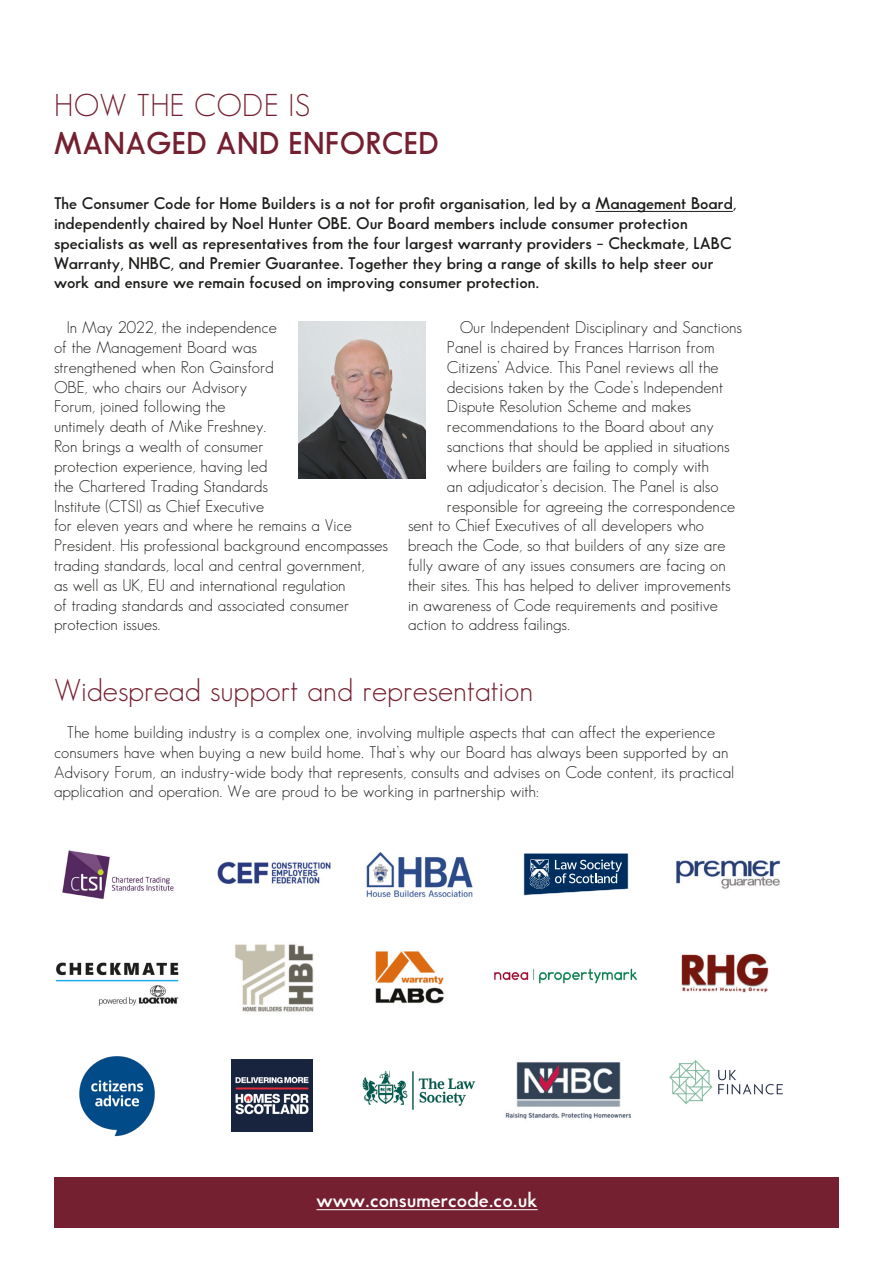
<style>
.page{position:relative;width:893px;height:1263px;background:#fff}
.page>*{position:absolute;margin:0;border:0;box-sizing:border-box;transform-origin:0 0}
.header_2_light{font:30.9px "Sans Serif FLF";color:#752031}
.header_1_bold{font:600 30.9px "Sans Serif FLF";letter-spacing:.015em;color:#752031}
.t1{font:600 20.55px "Sans Serif FLF";color:#fff}
.body_text{font:16.5px/19.8px "Sans Serif FLF";color:#1d1d1b}
.standfirst{font:600 16.5px/19.8px "Sans Serif FLF";color:#1d1d1b}
</style>
<div class="page">
<hr style="left:595px;top:211px;width:138px;height:1px;background:#1d1d1b">
<img style="left:298px;top:321px;width:128px;height:157px">
<img style="left:676px;top:860px;width:105px;height:29px">
<img style="left:505px;top:1062px;width:125px;height:58px">
<img style="left:235px;top:944px;width:79px;height:68px">
<img style="left:231px;top:1059px;width:82px;height:73px">
<img style="left:55px;top:962px;width:124px;height:44px">
<img style="left:669px;top:1060px;width:114px;height:44px">
<img style="left:681px;top:953px;width:88px;height:40px">
<img style="left:375px;top:951px;width:69px;height:53px">
<img style="left:366px;top:852px;width:107px;height:45px">
<img style="left:62px;top:850px;width:112px;height:49px">
<img style="left:79px;top:1056px;width:76px;height:81px">
<img style="left:217px;top:861px;width:114px;height:23px">
<img style="left:362px;top:1070px;width:114px;height:40px">
<svg style="left:524px;top:853px;width:104px;height:42px;background:#3b5e83"></svg>
<img style="left:494px;top:968px;width:143px;height:16px">
<div style="left:54px;top:1177px;width:785px;height:50px;background:#752031"></div>
<hr style="left:317px;top:1209px;width:221px;height:1px;background:#fff">
<p class="header_2_light" style="left:54px;top:89px;width:257px">HOW THE CODE IS</p>
<p class="header_1_bold" style="left:54px;top:125px;width:386px">MANAGED AND ENFORCED</p>
<p class="standfirst" style="left:54px;top:193px;width:684px">The Consumer Code for Home Builders is a not for profit organisation, led by a Management Board, independently chaired by Noel Hunter OBE. Our Board members include consumer protection specialists as well as representatives from the four largest warranty providers – Checkmate, LABC Warranty, NHBC, and Premier Guarantee. Together they bring a range of skills to help steer our work and ensure we remain focused on improving consumer protection.</p>
<p class="body_text" style="left:54px;top:317px;width:336px;text-indent:13px">In May 2022, the independence<br>of the Management Board was<br>strengthened when Ron Gainsford<br>OBE, who chairs our Advisory<br>Forum, joined following the<br>untimely death of Mike Freshney.<br>Ron brings a wealth of consumer<br>protection experience, having led<br>the Chartered Trading Standards<br>Institute (CTSI) as Chief Executive<br>for eleven years and where he remains a Vice President. His professional background encompasses trading standards, local and central government,<br>as well as UK, EU and international regulation<br>of trading standards and associated consumer protection issues.</p>
<p class="body_text" style="left:460px;top:317px;width:284px">Our Independent Disciplinary and Sanctions</p>
<p class="body_text" style="left:447px;top:337px;width:269px">Panel is chaired by Frances Harrison from</p>
<p class="body_text" style="left:447px;top:357px;width:273px">Citizens’ Advice. This Panel reviews all the</p>
<p class="body_text" style="left:447px;top:377px;width:278px">decisions taken by the Code’s Independent</p>
<p class="body_text" style="left:447px;top:397px;width:246px">Dispute Resolution Scheme and makes</p>
<p class="body_text" style="left:447px;top:416px;width:268px">recommendations to the Board about any</p>
<p class="body_text" style="left:447px;top:436px;width:284px">sanctions that should be applied in situations</p>
<p class="body_text" style="left:447px;top:456px;width:264px">where builders are failing to comply with</p>
<p class="body_text" style="left:447px;top:476px;width:273px">an adjudicator’s decision. The Panel is also</p>
<p class="body_text" style="left:447px;top:496px;width:290px">responsible for agreeing the correspondence</p>
<p class="body_text" style="left:408px;top:515px;width:297px">sent to Chief Executives of all developers who</p>
<p class="body_text" style="left:408px;top:535px;width:319px">breach the Code, so that builders of any size are</p>
<p class="body_text" style="left:408px;top:555px;width:319px">fully aware of any issues consumers are facing on</p>
<p class="body_text" style="left:408px;top:575px;width:324px">their sites. This has helped to deliver improvements</p>
<p class="body_text" style="left:408px;top:595px;width:311px">in awareness of Code requirements and positive</p>
<p class="body_text" style="left:408px;top:614px;width:163px">action to address failings.</p>
<p class="header_2_light" style="left:54px;top:673px;width:481px">Widespread support and representation</p>
<p class="body_text" style="left:54px;top:722px;width:682px;text-indent:13px">The home building industry is a complex one, involving multiple aspects that can affect the experience consumers have when buying a new build home. That’s why our Board has always been supported by an Advisory Forum, an industry-wide body that represents, consults and advises on Code content, its practical application and operation. We are proud to be working in partnership with:</p>
<p class="t1" style="left:317px;top:1188px;width:223px">www.consumercode.co.uk</p>
</div>
